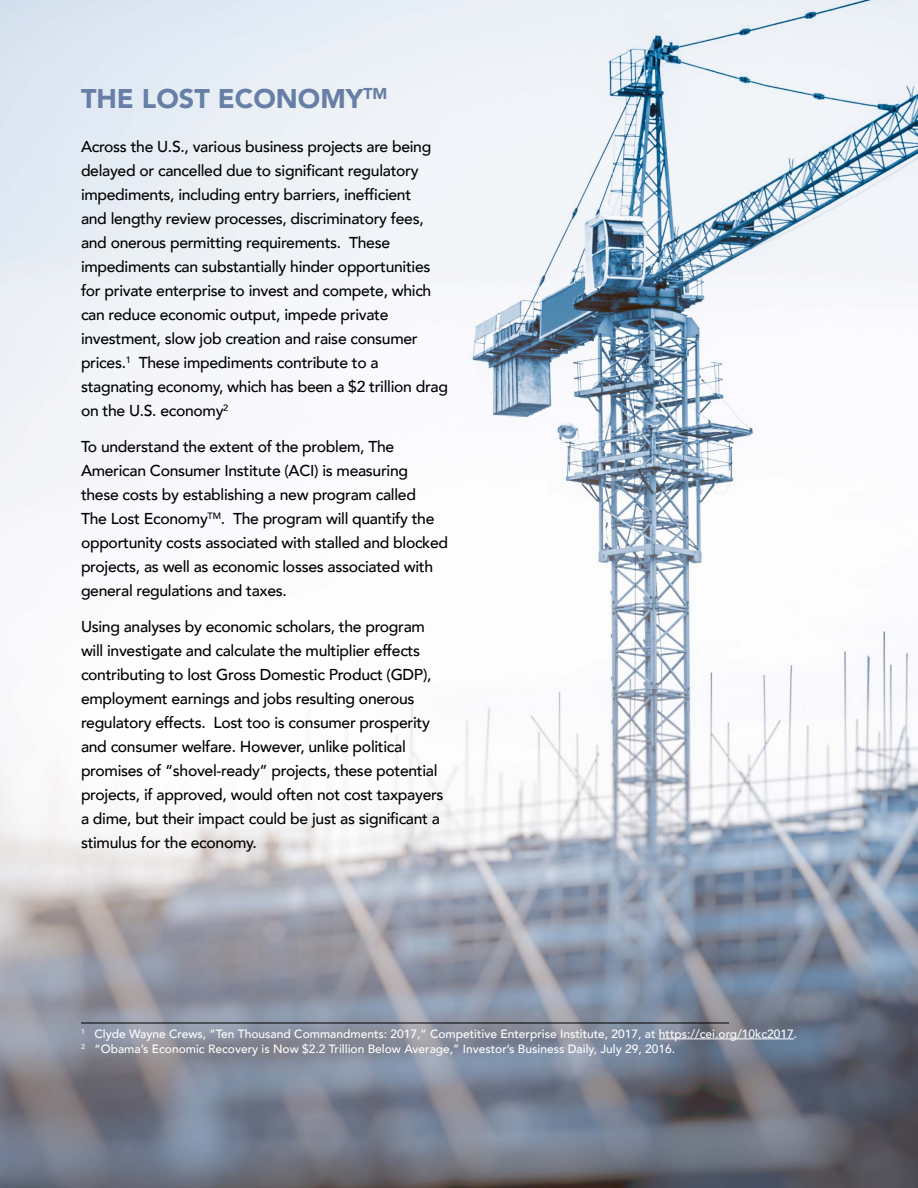
<style>
.page{position:relative;width:918px;height:1188px;background:#fff}
.page>*{position:absolute;margin:0;border:0;box-sizing:border-box;transform-origin:0 0}
.t1{font:900 27px "Avenir";color:#677fa6}
.t2{font:500 15.75px/24px "Avenir";letter-spacing:-.02em;color:#000}
.t3{font:500 12px/15px "Avenir";color:#fff}
</style>
<div class="page">
<img style="left:0;top:0;width:918px;height:1188px">
<hr style="left:81px;top:1023px;width:648px;height:1px;background:#000">
<hr style="left:659px;top:1039px;width:135px;height:1px;background:#fff">
<h1 class="t1" style="left:81px;top:75px;width:308px">THE LOST ECONOMY<sup>TM</sup></h1>
<p class="t2" style="left:81px;top:134px;width:368px">Across the U.S., various business projects are being delayed or cancelled due to significant regulatory impediments, including entry barriers, inefficient<br>and lengthy review processes, discriminatory fees, and onerous permitting requirements. These impediments can substantially hinder opportunities for private enterprise to invest and compete, which can reduce economic output, impede private investment, slow job creation and raise consumer prices.<sup>1</sup> These impediments contribute to a stagnating economy, which has been a $2 trillion drag on the U.S. economy<sup>2</sup></p>
<p class="t2" style="left:81px;top:434px;width:369px">To understand the extent of the problem, The American Consumer Institute (ACI) is measuring these costs by establishing a new program called<br>The Lost Economy<sup>TM</sup>. The program will quantify the opportunity costs associated with stalled and blocked projects, as well as economic losses associated with general regulations and taxes.</p>
<p class="t2" style="left:81px;top:614px;width:364px">Using analyses by economic scholars, the program will investigate and calculate the multiplier effects contributing to lost Gross Domestic Product (GDP), employment earnings and jobs resulting onerous regulatory effects. Lost too is consumer prosperity and consumer welfare. However, unlike political promises of “shovel-ready” projects, these potential projects, if approved, would often not cost taxpayers a dime, but their impact could be just as significant a stimulus for the economy.</p>
<p class="t3" style="left:81px;top:1026px;width:718px"><sup>1</sup> Clyde Wayne Crews, “Ten Thousand Commandments: 2017,” Competitive Enterprise Institute, 2017, at https://cei.org/10kc2017.<br><sup>2</sup> “Obama’s Economic Recovery is Now $2.2 Trillion Below Average,” Investor’s Business Daily, July 29, 2016.</p>
</div>
